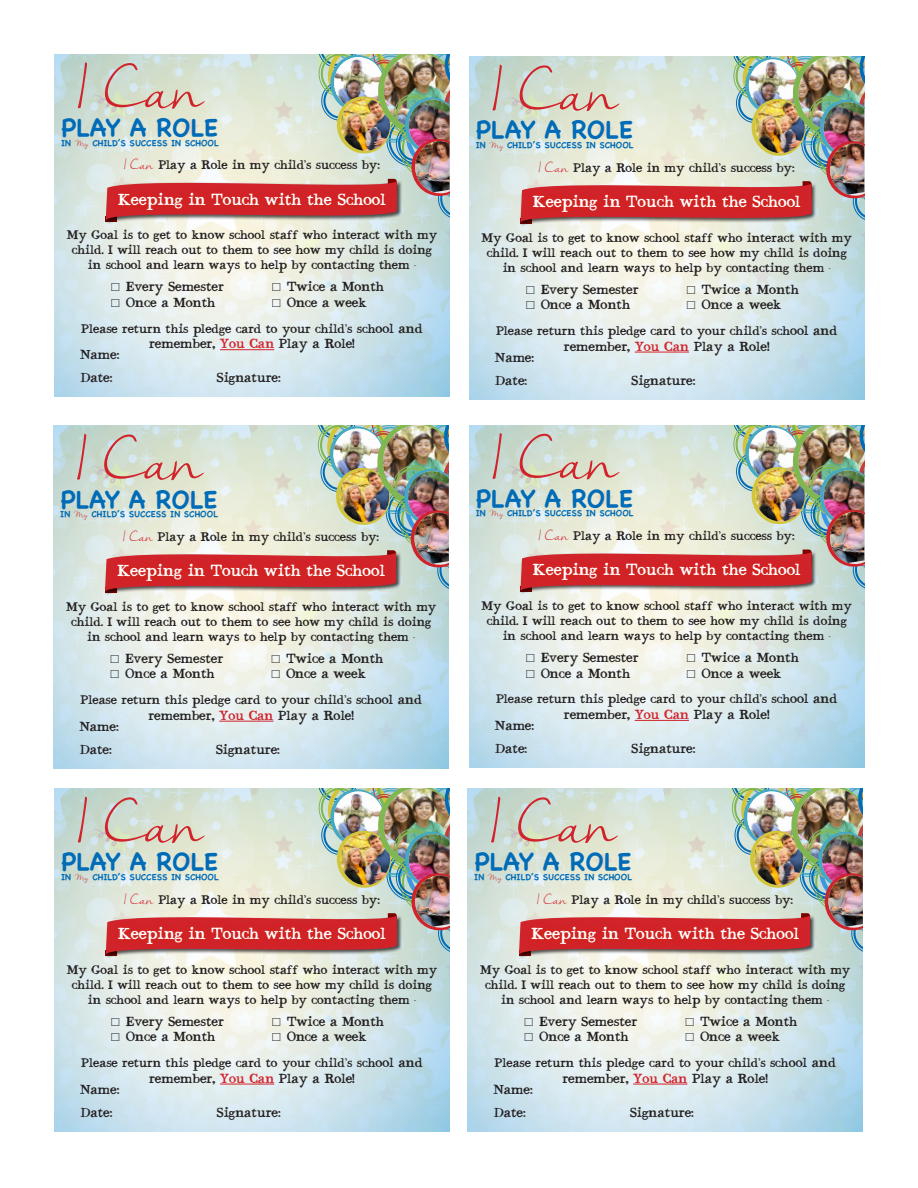
<style>
.page{position:relative;width:918px;height:1188px;background:#fff}
.page>*{position:absolute;margin:0;border:0;box-sizing:border-box;transform-origin:0 0}
.t1{font:52.65px "Nella Sue Demo";color:#d1232a}
.t2{font:700 24.9px "Chalkboard";color:#006bb6}
.t3{font:16.05px "Bodoni Hand";color:#fff}
.t4{font:13.2px "Bodoni Hand";color:#231f20}
.t5{font:12.45px/15px "Bodoni Hand";color:#231f20;text-align:center}
.t6{font:700 8.85px "Chalkboard";color:#006bb6}
.s1{font-family:"Nella Sue Demo";font-weight:400;font-size:7.05px;color:#c63e3a}
.s2{font-family:"Nella Sue Demo";color:#d1232a}
.s3{font-family:"Andale Mono"}
.s4{font-size:13.2px}
.s5{color:#d1232a}
</style>
<div class="page">
<hr style="left:220px;top:349px;width:54px;height:1px;background:#d1232a">
<div style="left:105px;top:180px;width:297px;height:44px;background:#231f20;opacity:.75"></div>
<img style="left:106px;top:54px;width:344px;height:169px">
<img style="left:413px;top:141px;width:37px;height:51px">
<hr style="left:219px;top:721px;width:54px;height:1px;background:#d1232a">
<div style="left:104px;top:552px;width:297px;height:44px;background:#231f20;opacity:.75"></div>
<img style="left:105px;top:426px;width:344px;height:168px">
<img style="left:413px;top:513px;width:36px;height:51px">
<hr style="left:220px;top:1084px;width:54px;height:1px;background:#d1232a">
<div style="left:105px;top:914px;width:297px;height:45px;background:#231f20;opacity:.75"></div>
<img style="left:106px;top:789px;width:344px;height:168px">
<img style="left:413px;top:876px;width:37px;height:51px">
<hr style="left:633px;top:1084px;width:54px;height:1px;background:#d1232a">
<div style="left:518px;top:914px;width:297px;height:45px;background:#231f20;opacity:.75"></div>
<img style="left:519px;top:789px;width:344px;height:168px">
<img style="left:827px;top:876px;width:36px;height:51px">
<hr style="left:635px;top:720px;width:54px;height:1px;background:#d1232a">
<div style="left:520px;top:551px;width:297px;height:44px;background:#231f20;opacity:.75"></div>
<img style="left:521px;top:425px;width:343px;height:169px">
<img style="left:828px;top:512px;width:36px;height:51px">
<hr style="left:635px;top:352px;width:54px;height:1px;background:#d1232a">
<div style="left:520px;top:182px;width:297px;height:45px;background:#231f20;opacity:.75"></div>
<img style="left:521px;top:57px;width:343px;height:168px">
<img style="left:828px;top:144px;width:36px;height:51px">
<h1 class="t1" style="left:78px;top:59px;width:127px">I Can</h1>
<h1 class="t1" style="left:493px;top:61px;width:127px">I Can</h1>
<h2 class="t2" style="left:62px;top:113px;width:158px">PLAY A ROLE</h2>
<p class="t6" style="left:61px;top:137px;width:159px">IN <span class="s1">My</span> CHILD’S SUCCESS IN SCHOOL</p>
<h2 class="t2" style="left:476px;top:115px;width:158px">PLAY A ROLE</h2>
<p class="t6" style="left:476px;top:140px;width:159px">IN <span class="s1">My</span> CHILD’S SUCCESS IN SCHOOL</p>
<p class="t5" style="left:124px;top:159px;width:257px"><span class="s2">I Can</span> Play a Role in my child’s success by:</p>
<p class="t5" style="left:539px;top:161px;width:257px"><span class="s2">I Can</span> Play a Role in my child’s success by:</p>
<p class="t3" style="left:118px;top:192px;width:269px">Keeping in Touch with the School</p>
<p class="t3" style="left:533px;top:194px;width:269px">Keeping in Touch with the School</p>
<p class="t5" style="left:67px;top:229px;width:372px">My Goal is to get to know school staff who interact with my child. I will reach out to them to see how my child is doing in school and learn ways to help by contacting them -</p>
<p class="t5" style="left:482px;top:232px;width:372px">My Goal is to get to know school staff who interact with my child. I will reach out to them to see how my child is doing in school and learn ways to help by contacting them -</p>
<p class="t4" style="left:112px;top:281px;width:114px"><span class="s3">□</span> Every Semester</p>
<p class="t4" style="left:112px;top:297px;width:105px"><span class="s3">□</span> Once a Month</p>
<p class="t4" style="left:273px;top:281px;width:113px"><span class="s3">□</span> Twice a Month</p>
<p class="t4" style="left:273px;top:297px;width:96px"><span class="s3">□</span> Once a week</p>
<p class="t4" style="left:526px;top:283px;width:114px"><span class="s3">□</span> Every Semester</p>
<p class="t4" style="left:526px;top:299px;width:105px"><span class="s3">□</span> Once a Month</p>
<p class="t4" style="left:687px;top:283px;width:113px"><span class="s3">□</span> Twice a Month</p>
<p class="t4" style="left:687px;top:299px;width:96px"><span class="s3">□</span> Once a week</p>
<p class="t5" style="left:81px;top:322px;width:343px">Please return this pledge card to your child’s sch<span class="s4">ool and</span></p>
<p class="t4" style="left:149px;top:338px;width:207px">remember, <span class="s5">You Can</span> Play a Role!</p>
<p class="t4" style="left:80px;top:349px;width:41px">Name:</p>
<p class="t5" style="left:496px;top:325px;width:343px">Please return this pledge card to your child’s sch<span class="s4">ool and</span></p>
<p class="t4" style="left:564px;top:340px;width:207px">remember, <span class="s5">You Can</span> Play a Role!</p>
<p class="t4" style="left:495px;top:351px;width:41px">Name:</p>
<p class="t4" style="left:80px;top:372px;width:34px">Date:</p>
<p class="t4" style="left:217px;top:372px;width:65px">Signature:</p>
<p class="t4" style="left:495px;top:374px;width:34px">Date:</p>
<p class="t4" style="left:632px;top:374px;width:65px">Signature:</p>
<h1 class="t1" style="left:77px;top:430px;width:127px">I Can</h1>
<h1 class="t1" style="left:493px;top:430px;width:127px">I Can</h1>
<h2 class="t2" style="left:61px;top:484px;width:158px">PLAY A ROLE</h2>
<p class="t6" style="left:60px;top:509px;width:159px">IN <span class="s1">My</span> CHILD’S SUCCESS IN SCHOOL</p>
<h2 class="t2" style="left:476px;top:484px;width:158px">PLAY A ROLE</h2>
<p class="t6" style="left:476px;top:508px;width:159px">IN <span class="s1">My</span> CHILD’S SUCCESS IN SCHOOL</p>
<p class="t5" style="left:123px;top:530px;width:257px"><span class="s2">I Can</span> Play a Role in my child’s success by:</p>
<p class="t5" style="left:539px;top:530px;width:257px"><span class="s2">I Can</span> Play a Role in my child’s success by:</p>
<p class="t3" style="left:117px;top:564px;width:269px">Keeping in Touch with the School</p>
<p class="t3" style="left:533px;top:563px;width:269px">Keeping in Touch with the School</p>
<p class="t5" style="left:66px;top:601px;width:372px">My Goal is to get to know school staff who interact with my child. I will reach out to them to see how my child is doing in school and learn ways to help by contacting them -</p>
<p class="t5" style="left:482px;top:600px;width:372px">My Goal is to get to know school staff who interact with my child. I will reach out to them to see how my child is doing in school and learn ways to help by contacting them -</p>
<p class="t4" style="left:111px;top:652px;width:114px"><span class="s3">□</span> Every Semester</p>
<p class="t4" style="left:111px;top:668px;width:105px"><span class="s3">□</span> Once a Month</p>
<p class="t4" style="left:272px;top:652px;width:113px"><span class="s3">□</span> Twice a Month</p>
<p class="t4" style="left:272px;top:668px;width:96px"><span class="s3">□</span> Once a week</p>
<p class="t4" style="left:526px;top:651px;width:114px"><span class="s3">□</span> Every Semester</p>
<p class="t4" style="left:526px;top:667px;width:105px"><span class="s3">□</span> Once a Month</p>
<p class="t4" style="left:687px;top:651px;width:113px"><span class="s3">□</span> Twice a Month</p>
<p class="t4" style="left:687px;top:667px;width:96px"><span class="s3">□</span> Once a week</p>
<p class="t5" style="left:81px;top:694px;width:343px">Please return this pledge card to your child’s sch<span class="s4">ool and</span></p>
<p class="t4" style="left:148px;top:709px;width:207px">remember, <span class="s5">You Can</span> Play a Role!</p>
<p class="t4" style="left:79px;top:720px;width:41px">Name:</p>
<p class="t5" style="left:496px;top:693px;width:343px">Please return this pledge card to your child’s sch<span class="s4">ool and</span></p>
<p class="t4" style="left:564px;top:709px;width:207px">remember, <span class="s5">You Can</span> Play a Role!</p>
<p class="t4" style="left:495px;top:720px;width:41px">Name:</p>
<p class="t4" style="left:79px;top:743px;width:34px">Date:</p>
<p class="t4" style="left:216px;top:743px;width:65px">Signature:</p>
<p class="t4" style="left:495px;top:743px;width:34px">Date:</p>
<p class="t4" style="left:632px;top:743px;width:65px">Signature:</p>
<h1 class="t1" style="left:78px;top:793px;width:127px">I Can</h1>
<h1 class="t1" style="left:491px;top:793px;width:127px">I Can</h1>
<h2 class="t2" style="left:62px;top:847px;width:158px">PLAY A ROLE</h2>
<p class="t6" style="left:61px;top:872px;width:159px">IN <span class="s1">My</span> CHILD’S SUCCESS IN SCHOOL</p>
<h2 class="t2" style="left:475px;top:847px;width:158px">PLAY A ROLE</h2>
<p class="t6" style="left:474px;top:872px;width:159px">IN <span class="s1">My</span> CHILD’S SUCCESS IN SCHOOL</p>
<p class="t5" style="left:124px;top:893px;width:257px"><span class="s2">I Can</span> Play a Role in my child’s success by:</p>
<p class="t5" style="left:537px;top:893px;width:257px"><span class="s2">I Can</span> Play a Role in my child’s success by:</p>
<p class="t3" style="left:118px;top:926px;width:269px">Keeping in Touch with the School</p>
<p class="t3" style="left:531px;top:926px;width:269px">Keeping in Touch with the School</p>
<p class="t5" style="left:67px;top:964px;width:372px">My Goal is to get to know school staff who interact with my child. I will reach out to them to see how my child is doing in school and learn ways to help by contacting them -</p>
<p class="t5" style="left:480px;top:964px;width:372px">My Goal is to get to know school staff who interact with my child. I will reach out to them to see how my child is doing in school and learn ways to help by contacting them -</p>
<p class="t4" style="left:112px;top:1015px;width:114px"><span class="s3">□</span> Every Semester</p>
<p class="t4" style="left:112px;top:1031px;width:105px"><span class="s3">□</span> Once a Month</p>
<p class="t4" style="left:273px;top:1015px;width:113px"><span class="s3">□</span> Twice a Month</p>
<p class="t4" style="left:273px;top:1031px;width:96px"><span class="s3">□</span> Once a week</p>
<p class="t4" style="left:525px;top:1015px;width:114px"><span class="s3">□</span> Every Semester</p>
<p class="t4" style="left:525px;top:1031px;width:105px"><span class="s3">□</span> Once a Month</p>
<p class="t4" style="left:686px;top:1015px;width:113px"><span class="s3">□</span> Twice a Month</p>
<p class="t4" style="left:686px;top:1031px;width:96px"><span class="s3">□</span> Once a week</p>
<p class="t5" style="left:81px;top:1057px;width:343px">Please return this pledge card to your child’s sch<span class="s4">ool and</span></p>
<p class="t4" style="left:149px;top:1072px;width:207px">remember, <span class="s5">You Can</span> Play a Role!</p>
<p class="t4" style="left:80px;top:1083px;width:41px">Name:</p>
<p class="t5" style="left:495px;top:1057px;width:343px">Please return this pledge card to your child’s sch<span class="s4">ool and</span></p>
<p class="t4" style="left:562px;top:1072px;width:207px">remember, <span class="s5">You Can</span> Play a Role!</p>
<p class="t4" style="left:493px;top:1083px;width:41px">Name:</p>
<p class="t4" style="left:80px;top:1106px;width:34px">Date:</p>
<p class="t4" style="left:217px;top:1106px;width:65px">Signature:</p>
<p class="t4" style="left:493px;top:1106px;width:34px">Date:</p>
<p class="t4" style="left:630px;top:1106px;width:65px">Signature:</p>
</div>
